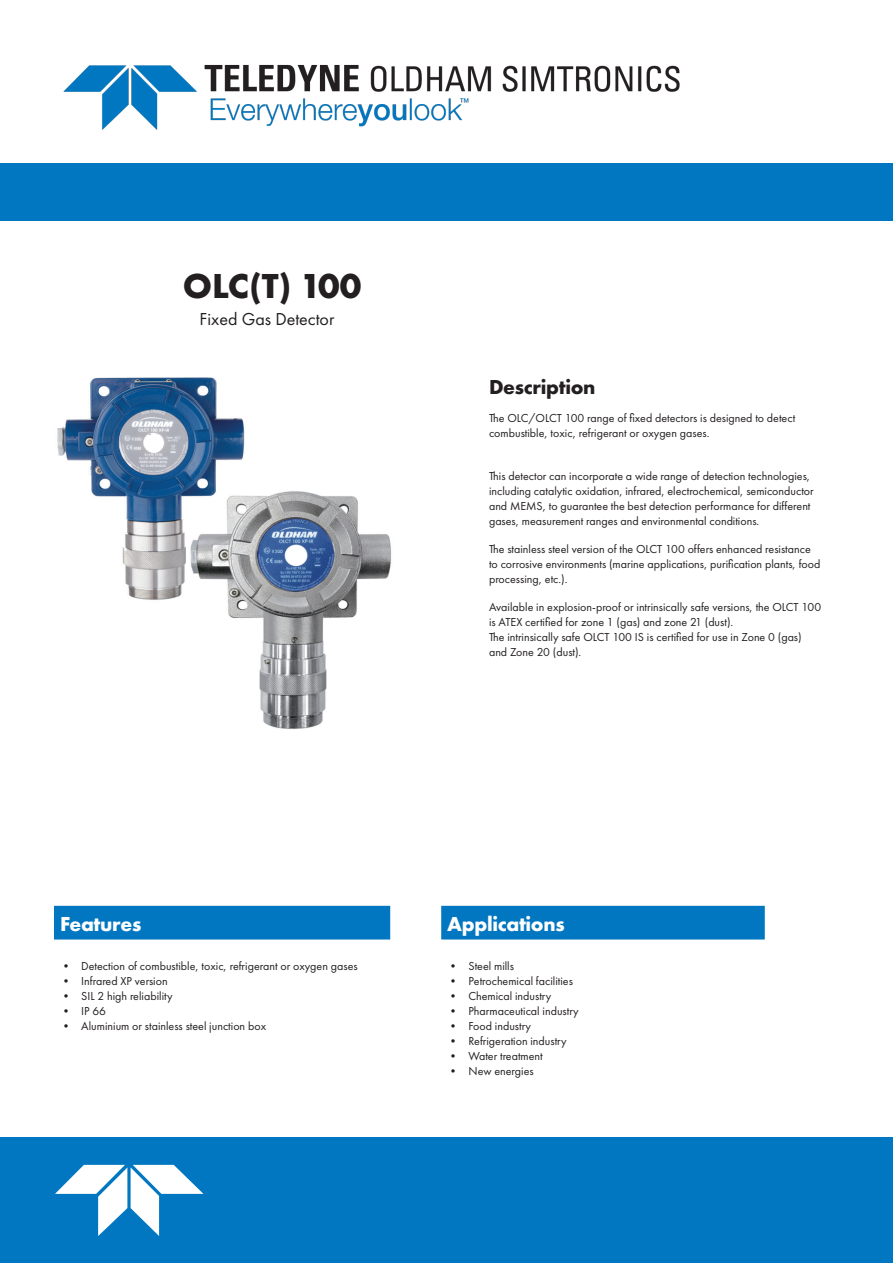
<style>
.page{position:relative;width:893px;height:1263px;background:#fff}
.page>*{position:absolute;margin:0;border:0;box-sizing:border-box;transform-origin:0 0}
.t1{font:700 36px "Futura PT";letter-spacing:-.02em;color:#231f20}
.t2{font:700 21px "Futura PT";letter-spacing:-.015em;color:#fff}
.t3{font:700 21px "Futura PT";letter-spacing:-.015em;color:#231f20}
.t4{font:18px "Futura PT";color:#231f20}
.t5{font:12px/15px "Futura PT";color:#231f20}
</style>
<div class="page">
<img style="left:57px;top:377px;width:334px;height:352px">
<div style="left:0;top:164px;width:893px;height:57px;background:#0077c0"></div>
<div style="left:0;top:1137px;width:893px;height:126px;background:#0077c0"></div>
<svg style="left:55px;top:1165px;width:148px;height:71px"></svg>
<img style="left:63px;top:64px;width:617px;height:66px">
<div style="left:144px;top:434px;width:19px;height:19px;background:#fff;border-radius:50%"></div>
<div style="left:287px;top:546px;width:19px;height:19px;background:#fff;border-radius:50%"></div>
<svg style="left:54px;top:906px;width:711px;height:33px;background:#1280c4"></svg>
<p class="t1" style="left:183px;top:262px;width:180px">OLC(T) 100</p>
<p class="t4" style="left:200px;top:309px;width:136px">Fixed Gas Detector</p>
<p class="t3" style="left:489px;top:374px;width:108px">Description</p>
<p class="t5" style="left:489px;top:411px;width:308px">The OLC/OLCT 100 range of fixed detectors is designed to detect combustible, toxic, refrigerant or oxygen gases.</p>
<p class="t5" style="left:489px;top:468px;width:326px">This detector can incorporate a wide range of detection technologies, including catalytic oxidation, infrared, electrochemical, semiconductor and MEMS, to guarantee the best detection performance for different gases, measurement ranges and environmental conditions.</p>
<p class="t5" style="left:489px;top:541px;width:333px">The stainless steel version of the OLCT 100 offers enhanced resistance to corrosive environments (marine applications, purification plants, food processing, etc.).</p>
<p class="t5" style="left:489px;top:599px;width:334px">Available in explosion-proof or intrinsically safe versions, the OLCT 100</p>
<p class="t5" style="left:489px;top:614px;width:246px">is ATEX certified for zone 1 (gas) and zone 21 (dust).</p>
<p class="t5" style="left:489px;top:629px;width:314px">The intrinsically safe OLCT 100 IS is certified for use in Zone 0 (gas)</p>
<p class="t5" style="left:489px;top:644px;width:94px">and Zone 20 (dust).</p>
<p class="t2" style="left:60px;top:910px;width:83px">Features</p>
<p class="t2" style="left:447px;top:910px;width:119px">Applications</p>
<p class="t5" style="left:60px;top:958px;width:299px">• Detection of combustible, toxic, refrigerant or oxygen gases</p>
<p class="t5" style="left:60px;top:973px;width:109px">• Infrared XP version</p>
<p class="t5" style="left:60px;top:988px;width:114px">• SIL 2 high reliability</p>
<p class="t5" style="left:60px;top:1003px;width:48px">• IP 66</p>
<p class="t5" style="left:60px;top:1018px;width:208px">• Aluminium or stainless steel junction box</p>
<p class="t5" style="left:447px;top:958px;width:68px">• Steel mills</p>
<p class="t5" style="left:447px;top:973px;width:127px">• Petrochemical facilities</p>
<p class="t5" style="left:447px;top:988px;width:106px">• Chemical industry</p>
<p class="t5" style="left:447px;top:1003px;width:133px">• Pharmaceutical industry</p>
<p class="t5" style="left:447px;top:1018px;width:85px">• Food industry</p>
<p class="t5" style="left:447px;top:1033px;width:121px">• Refrigeration industry</p>
<p class="t5" style="left:447px;top:1048px;width:97px">• Water treatment</p>
<p class="t5" style="left:447px;top:1063px;width:88px">• New energies</p>
</div>
